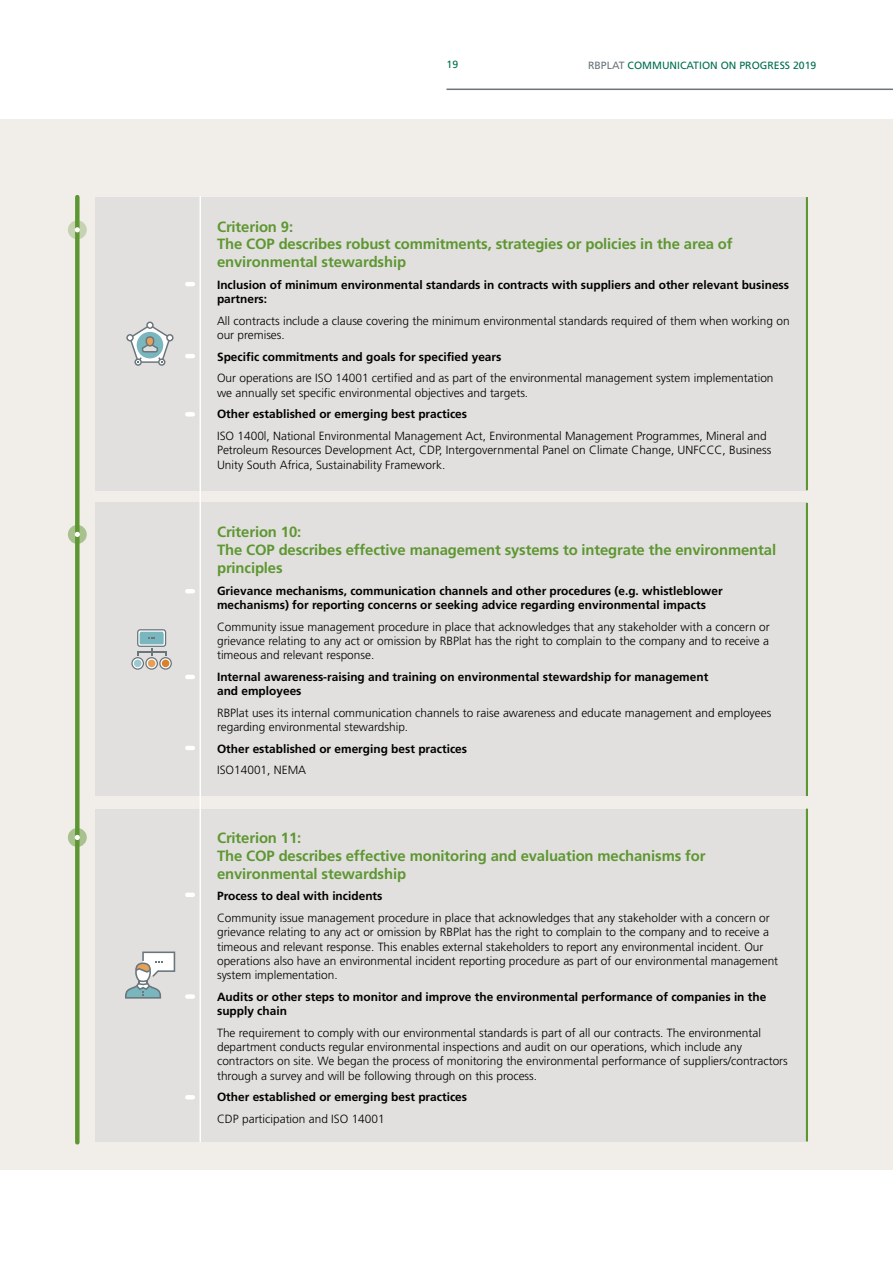
<style>
.page{position:relative;width:893px;height:1263px;background:#fff}
.page>*{position:absolute;margin:0;border:0;box-sizing:border-box;transform-origin:0 0}
.t1{font:700 14.85px/17.9px "Frutiger";letter-spacing:-.01em;color:#5e9732}
.t2{font:300 11.85px/14.2px "Frutiger";color:#000}
.t3{font:700 11.85px/14.2px "Frutiger";color:#000}
.t4{font:10.5px "Frutiger";color:#006f51}
.s1{color:#6a757c}
</style>
<div class="page">
<hr style="left:446px;top:89px;width:447px;height:1px;background:#6a757c">
<div style="left:0;top:119px;width:893px;height:1050px;background:#f1ede9"></div>
<div style="left:95px;top:197px;width:712px;height:293px;background:#e1e0de"></div>
<hr style="left:806px;top:197px;width:2px;height:293px;background:#5e9732">
<div style="left:95px;top:503px;width:712px;height:293px;background:#e1e0de"></div>
<hr style="left:806px;top:503px;width:2px;height:293px;background:#5e9732">
<div style="left:95px;top:809px;width:712px;height:332px;background:#e1e0de"></div>
<hr style="left:806px;top:809px;width:2px;height:332px;background:#5e9732">
<div style="left:75px;top:197px;width:5px;height:945px;background:#5e9732"></div>
<svg style="left:68px;top:220px;width:19px;height:19px"></svg>
<svg style="left:75px;top:227px;width:5px;height:5px"></svg>
<svg style="left:68px;top:525px;width:19px;height:19px"></svg>
<svg style="left:75px;top:532px;width:5px;height:5px"></svg>
<svg style="left:68px;top:828px;width:19px;height:19px"></svg>
<svg style="left:75px;top:835px;width:5px;height:5px"></svg>
<hr style="left:200px;top:197px;width:1px;height:944px;background:#fff">
<svg style="left:187px;top:282px;width:6px;height:4px"></svg>
<svg style="left:187px;top:589px;width:6px;height:4px"></svg>
<svg style="left:187px;top:893px;width:6px;height:4px"></svg>
<svg style="left:187px;top:994px;width:6px;height:5px"></svg>
<svg style="left:187px;top:1095px;width:6px;height:4px"></svg>
<svg style="left:187px;top:354px;width:6px;height:4px"></svg>
<svg style="left:187px;top:675px;width:6px;height:4px"></svg>
<svg style="left:187px;top:412px;width:6px;height:5px"></svg>
<svg style="left:187px;top:746px;width:6px;height:4px"></svg>
<svg style="left:126px;top:321px;width:48px;height:45px"></svg>
<svg style="left:131px;top:629px;width:41px;height:41px"></svg>
<div style="left:162px;top:660px;width:7px;height:7px;background:#db8128;border-radius:50%"></div>
<svg style="left:125px;top:951px;width:50px;height:47px"></svg>
<p class="t4" style="left:446px;top:58px;width:13px">19</p>
<p class="t4" style="left:588px;top:59px;width:230px"><span class="s1">RBPLAT</span> COMMUNICATION ON PROGRESS 2019</p>
<p class="t1" style="left:217px;top:217px;width:517px">Criterion 9:<br>The COP describes robust commitments, strategies or policies in the area of environmental stewardship</p>
<p class="t3" style="left:217px;top:277px;width:574px">Inclusion of minimum environmental standards in contracts with suppliers and other relevant business partners:</p>
<p class="t2" style="left:217px;top:314px;width:574px">All contracts include a clause covering the minimum environmental standards required of them when working on our premises.</p>
<p class="t3" style="left:217px;top:349px;width:286px">Specific commitments and goals for specified years</p>
<p class="t2" style="left:217px;top:371px;width:558px">Our operations are ISO 14001 certified and as part of the environmental management system implementation we annually set specific environmental objectives and targets.</p>
<p class="t3" style="left:217px;top:407px;width:252px">Other established or emerging best practices</p>
<p class="t2" style="left:217px;top:429px;width:556px">ISO 1400l, National Environmental Management Act, Environmental Management Programmes, Mineral and<br>Petroleum Resources Development Act, CDP, Intergovernmental Panel on Climate Change, UNFCCC, Business<br>Unity South Africa, Sustainability Framework.</p>
<p class="t1" style="left:217px;top:523px;width:561px">Criterion 10:<br>The COP describes effective management systems to integrate the environmental principles</p>
<p class="t3" style="left:217px;top:583px;width:507px">Grievance mechanisms, communication channels and other procedures (e.g. whistleblower mechanisms) for reporting concerns or seeking advice regarding environmental impacts</p>
<p class="t2" style="left:217px;top:619px;width:554px;text-align:justify">Community issue management procedure in place that acknowledges that any stakeholder with a concern or grievance relating to any act or omission by RBPlat has the right to complain to the company and to receive a timeous and relevant response.</p>
<p class="t3" style="left:217px;top:669px;width:493px">Internal awareness-raising and training on environmental stewardship for management and employees</p>
<p class="t2" style="left:217px;top:705px;width:556px">RBPlat uses its internal communication channels to raise awareness and educate management and employees regarding environmental stewardship.</p>
<p class="t3" style="left:217px;top:741px;width:252px">Other established or emerging best practices</p>
<p class="t2" style="left:217px;top:763px;width:91px">ISO14001, NEMA</p>
<p class="t1" style="left:217px;top:829px;width:490px">Criterion 11:<br>The COP describes effective monitoring and evaluation mechanisms for environmental stewardship</p>
<p class="t3" style="left:217px;top:889px;width:167px">Process to deal with incidents</p>
<p class="t2" style="left:217px;top:911px;width:563px">Community issue management procedure in place that acknowledges that any stakeholder with a concern or grievance relating to any act or omission by RBPlat has the right to complain to the company and to receive a timeous and relevant response. This enables external stakeholders to report any environmental incident. Our operations also have an environmental incident reporting procedure as part of our environmental management system implementation.</p>
<p class="t3" style="left:217px;top:989px;width:551px">Audits or other steps to monitor and improve the environmental performance of companies in the supply chain</p>
<p class="t2" style="left:217px;top:1025px;width:572px">The requirement to comply with our environmental standards is part of all our contracts. The environmental department conducts regular environmental inspections and audit on our operations, which include any contractors on site. We began the process of monitoring the environmental performance of suppliers/contractors through a survey and will be following through on this process.</p>
<p class="t3" style="left:217px;top:1090px;width:252px">Other established or emerging best practices</p>
<p class="t2" style="left:217px;top:1111px;width:169px">CDP participation and ISO 14001</p>
</div>
